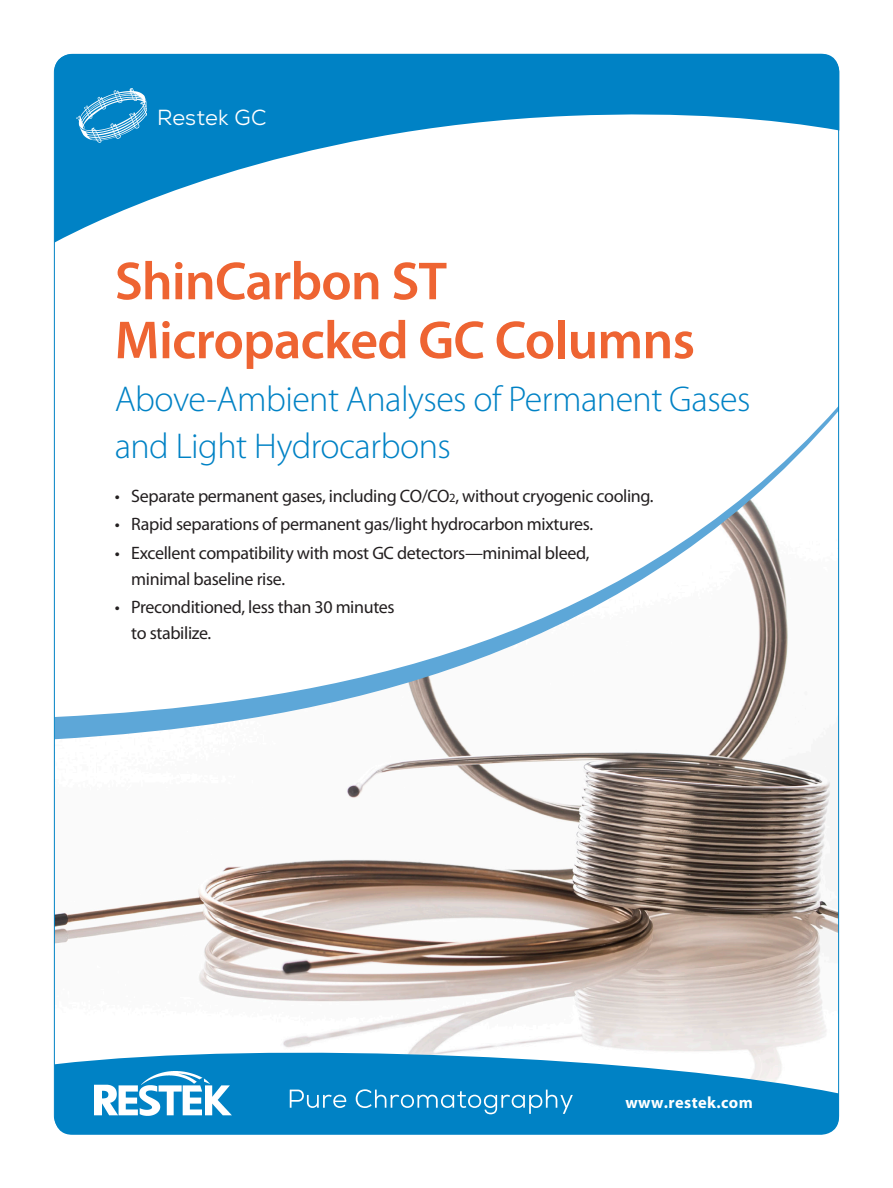
<style>
.page{position:relative;width:893px;height:1188px;background:#fff}
.page>*{position:absolute;margin:0;border:0;box-sizing:border-box;transform-origin:0 0}
.Heading_Page1{font:600 54px "Myriad Pro";letter-spacing:-.015em;color:#ee6432}
.Subhead_Page1{font:300 36px/46.5px "Myriad Pro";letter-spacing:-.015em;color:#0082c5}
.Focus_Area_text_Page{font:21.75px "Nexa";letter-spacing:.01em;color:#fff}
.Bulleted_text_page1{font:18px/25.5px "Myriad Pro";letter-spacing:-.02em;color:#231f20}
.t1{font:700 16.35px "Myriad Pro";letter-spacing:.025em;color:#fff}
.s1{font-size:12.6px}
</style>
<div class="page">
<img style="left:56px;top:739px;width:781px;height:300px">
<svg style="left:54px;top:54px;width:785px;height:188px"></svg>
<svg style="left:56px;top:408px;width:781px;height:331px"></svg>
<svg style="left:54px;top:1039px;width:785px;height:96px;fill:#0082c5"></svg>
<img style="left:94px;top:1071px;width:139px;height:44px">
<svg style="left:290px;top:1089px;width:283px;height:25px;background:#2996ce"></svg>
<img style="left:76px;top:88px;width:71px;height:54px">
<p class="Focus_Area_text_Page" style="left:157px;top:103px;width:111px">Restek GC</p>
<p class="Heading_Page1" style="left:115px;top:247px;width:334px">ShinCarbon ST</p>
<p class="Heading_Page1" style="left:115px;top:306px;width:582px">Micropacked GC Columns</p>
<p class="Subhead_Page1" style="left:115px;top:377px;width:637px">Above-Ambient Analyses of Permanent Gases and Light Hydrocarbons</p>
<p class="Bulleted_text_page1" style="left:115px;top:483px;width:540px">• Separate permanent gases, including CO/CO<span class="s1">2</span>, without cryogenic cooling.</p>
<p class="Bulleted_text_page1" style="left:115px;top:511px;width:480px">• Rapid separations of permanent gas/light hydrocarbon mixtures.</p>
<p class="Bulleted_text_page1" style="left:131px;top:540px;width:460px;text-indent:-17px">• Excellent compatibility with most GC detectors—minimal bleed, minimal baseline rise.</p>
<p class="Bulleted_text_page1" style="left:131px;top:594px;width:265px;text-indent:-17px">• Preconditioned, less than 30 minutes to stabilize.</p>
<p class="t1" style="left:625px;top:1091px;width:129px">www.restek.com</p>
</div>
